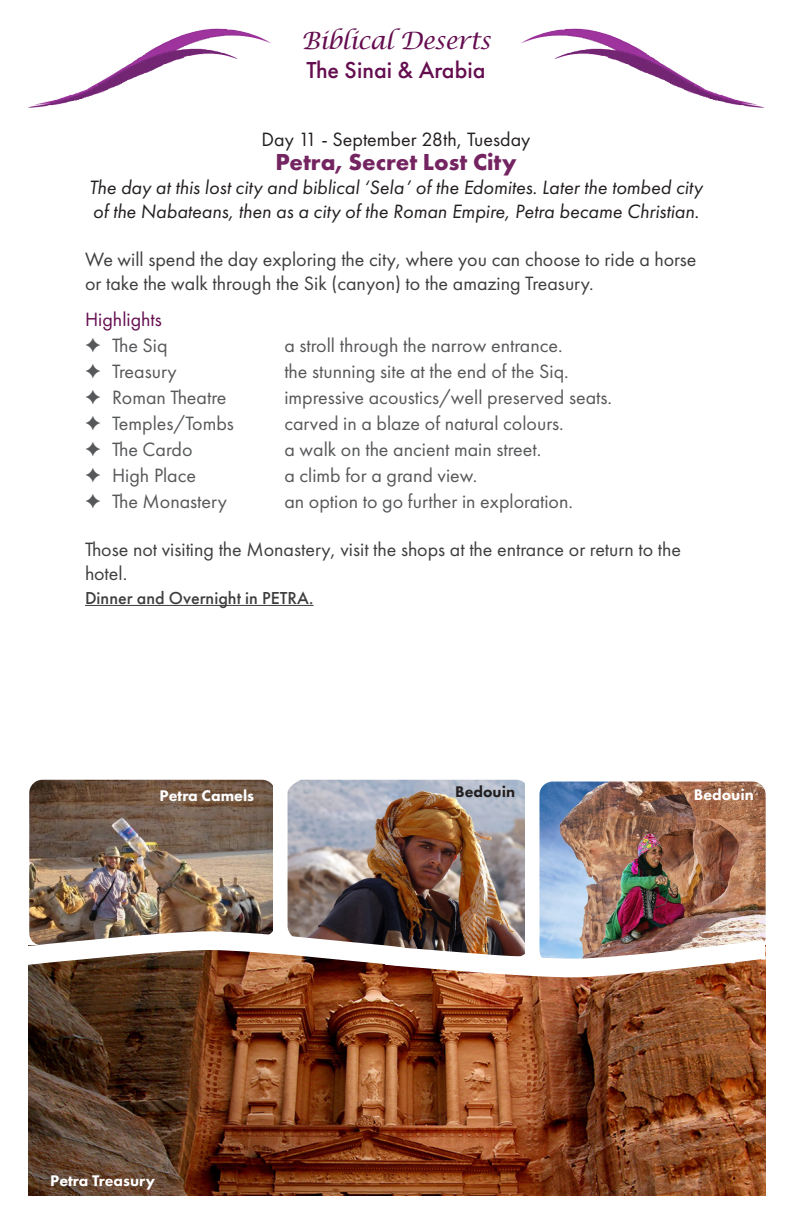
<style>
.page{position:relative;width:792px;height:1224px;background:#fff}
.page>*{position:absolute;margin:0;border:0;box-sizing:border-box;transform-origin:0 0}
.t1{font:700 24px "Futura PT";color:#742561}
.dinner_and_overnight{font:italic 24px "Lucida Calligraphy";letter-spacing:-.03em;color:#640d4f}
.dinner_and_overnight-2{font:500 24px "Futura PT";color:#640d4f}
.t2{font:20px "Futura PT";color:#57585a}
.t3{font:20px/24px "Futura PT";color:#3e3e3f}
.t4{font:italic 20px/24px "Futura PT";color:#231f20}
.t5{font:20px "Futura PT";color:#231f20}
.t6{font:20px "Futura PT";color:#640d4f}
.t7{font:500 18px "Futura PT";color:#3e3e3f}
.t8{font:800 16px "Futura PT";color:#fff}
.t9{font:800 16px "Futura PT";color:#231f20}
.s1{font-family:"Dixieland Normal"}
</style>
<div class="page">
<img style="left:28px;top:28px;width:242px;height:80px">
<img style="left:522px;top:28px;width:242px;height:80px">
<hr style="left:85px;top:605px;width:229px;height:1px;background:#3e3e3f">
<img style="left:29px;top:986px;width:737px;height:210px">
<img style="left:29px;top:780px;width:244px;height:142px">
<img style="left:288px;top:780px;width:237px;height:142px">
<img style="left:539px;top:782px;width:227px;height:140px">
<img style="left:28px;top:922px;width:738px;height:64px">
<p class="dinner_and_overnight" style="left:301px;top:26px;width:191px">Biblical Deserts</p>
<p class="dinner_and_overnight-2" style="left:307px;top:55px;width:180px">The Sinai &amp; Arabia</p>
<p class="t5" style="left:262px;top:127px;width:270px">Day 11 - September 28th, Tuesday</p>
<p class="t1" style="left:275px;top:146px;width:243px">Petra, Secret Lost City</p>
<p class="t4" style="left:89px;top:175px;width:615px">The day at this lost city and biblical ‘Sela’ of the Edomites. Later the tombed city of the Nabateans, then as a city of the Roman Empire, Petra became Christian.</p>
<p class="t3" style="left:85px;top:247px;width:613px">We will spend the day exploring the city, where you can choose to ride a horse or take the walk through the Sik (canyon) to the amazing Treasury.</p>
<p class="t6" style="left:85px;top:307px;width:78px">Highlights</p>
<p class="t2" style="left:85px;top:333px;width:84px"><span class="s1">F</span> The Siq</p>
<p class="t2" style="left:284px;top:333px;width:280px">a stroll through the narrow entrance.</p>
<p class="t2" style="left:85px;top:359px;width:93px"><span class="s1">F</span> Treasury</p>
<p class="t2" style="left:284px;top:359px;width:286px">the stunning site at the end of the Siq.</p>
<p class="t2" style="left:85px;top:385px;width:143px"><span class="s1">F</span> Roman Theatre</p>
<p class="t2" style="left:284px;top:385px;width:329px">impressive acoustics/well preserved seats.</p>
<p class="t2" style="left:85px;top:411px;width:150px"><span class="s1">F</span> Temples/Tombs</p>
<p class="t2" style="left:284px;top:411px;width:281px">carved in a blaze of natural colours.</p>
<p class="t2" style="left:85px;top:437px;width:109px"><span class="s1">F</span> The Cardo</p>
<p class="t2" style="left:284px;top:437px;width:258px">a walk on the ancient main street.</p>
<p class="t2" style="left:85px;top:463px;width:113px"><span class="s1">F</span> High Place</p>
<p class="t2" style="left:284px;top:463px;width:194px">a climb for a grand view.</p>
<p class="t2" style="left:85px;top:489px;width:143px"><span class="s1">F</span> The Monastery</p>
<p class="t2" style="left:284px;top:489px;width:290px">an option to go further in exploration.</p>
<p class="t3" style="left:85px;top:537px;width:598px">Those not visiting the Monastery, visit the shops at the entrance or return to the hotel.</p>
<p class="t7" style="left:85px;top:587px;width:230px">Dinner and Overnight in PETRA.</p>
<p class="t8" style="left:160px;top:786px;width:96px">Petra Camels</p>
<p class="t9" style="left:455px;top:782px;width:61px">Bedouin</p>
<p class="t8" style="left:694px;top:784px;width:61px">Bedouin</p>
<p class="t8" style="left:50px;top:1171px;width:106px">Petra Treasury</p>
</div>
